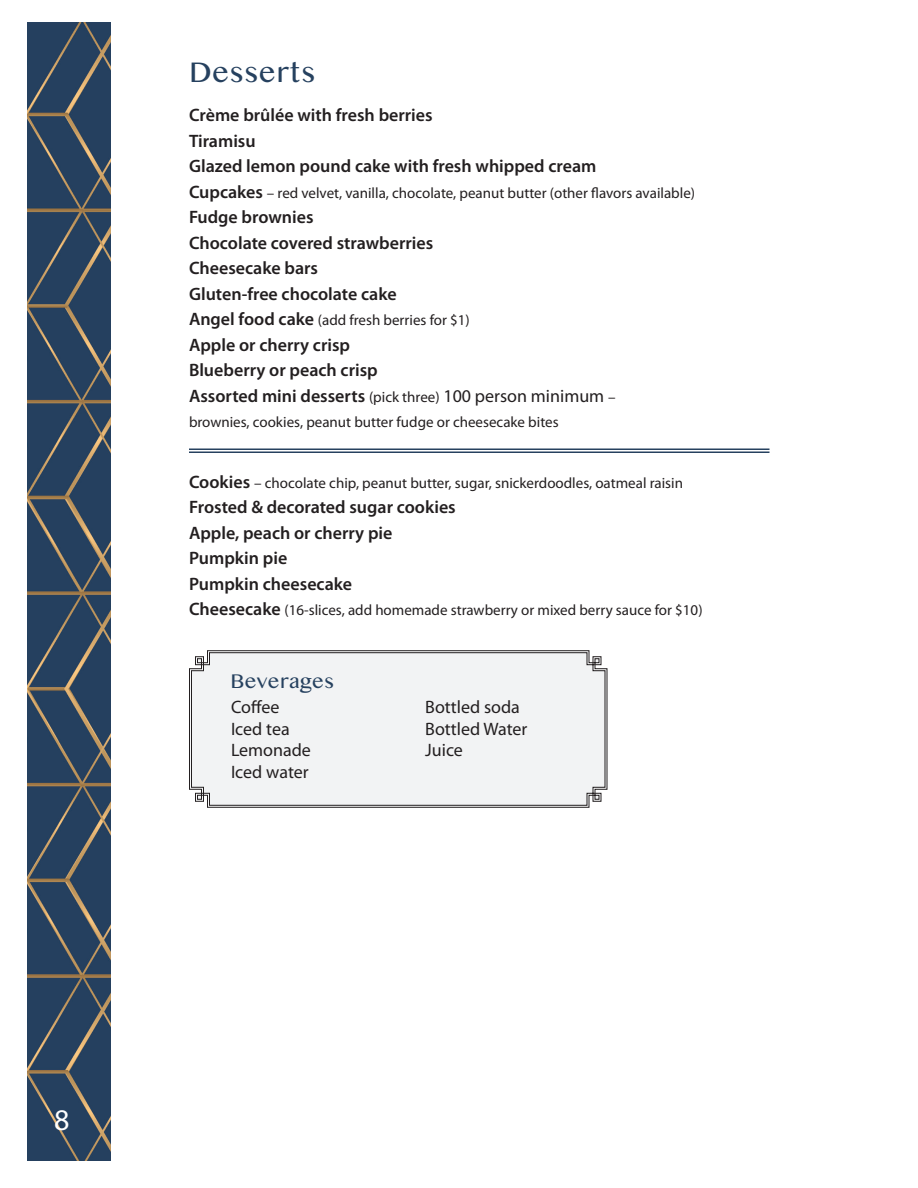
<style>
.page{position:relative;width:918px;height:1188px;background:#fff}
.page>*{position:absolute;margin:0;border:0;box-sizing:border-box;transform-origin:0 0}
.Headers{font:30px "Myanmar MN";color:#26415f}
.t1{font:30px "Myriad Pro";color:#fff}
.Subhead{font:21px "Myanmar MN";color:#26415f}
.t2{font:600 18px "Myriad Pro";color:#231f20}
.t3{font:18px/21.6px "Myriad Pro";color:#231f20}
.t4{font:15px "Myriad Pro";color:#231f20}
.s1{font-weight:600;font-size:18px}
.s2{font-weight:400;font-size:15px}
.s3{font-weight:400}
</style>
<div class="page">
<img style="left:27px;top:22px;width:84px;height:1139px">
<hr style="left:189px;top:449px;width:581px;height:1px;background:#26415f">
<hr style="left:189px;top:452px;width:581px;height:1px;background:#26415f">
<svg style="left:189px;top:650px;width:419px;height:158px"></svg>
<div style="left:191px;top:652px;width:415px;height:154px;background:#f2f3f4"></div>
<p class="Headers" style="left:189px;top:54px;width:128px">Desserts</p>
<p class="t2" style="left:189px;top:104px;width:245px">Crème brûlée with fresh berries</p>
<p class="t2" style="left:189px;top:129px;width:68px">Tiramisu</p>
<p class="t2" style="left:189px;top:155px;width:409px">Glazed lemon pound cake with fresh whipped cream</p>
<p class="t4" style="left:189px;top:183px;width:508px"><span class="s1">Cupcakes</span> – red velvet, vanilla, chocolate, peanut butter (other flavors available)</p>
<p class="t2" style="left:189px;top:206px;width:126px">Fudge brownies</p>
<p class="t2" style="left:189px;top:231px;width:246px">Chocolate covered strawberries</p>
<p class="t2" style="left:189px;top:257px;width:131px">Cheesecake bars</p>
<p class="t2" style="left:189px;top:282px;width:209px">Gluten-free chocolate cake</p>
<p class="t4" style="left:189px;top:311px;width:282px"><span class="s1">Angel food cake</span> (add fresh berries for $1)</p>
<p class="t2" style="left:189px;top:333px;width:163px">Apple or cherry crisp</p>
<p class="t2" style="left:189px;top:359px;width:190px">Blueberry or peach crisp</p>
<p class="t2" style="left:189px;top:384px;width:428px">Assorted mini desserts <span class="s2">(pick three)</span> <span class="s3">100 person minimum</span> <span class="s2">–</span></p>
<p class="t4" style="left:189px;top:413px;width:371px">brownies, cookies, peanut butter fudge or cheesecake bites</p>
<p class="t4" style="left:189px;top:473px;width:496px"><span class="s1">Cookies</span> – chocolate chip, peanut butter, sugar, snickerdoodles, oatmeal raisin</p>
<p class="t2" style="left:189px;top:496px;width:268px">Frosted &amp; decorated sugar cookies</p>
<p class="t2" style="left:189px;top:521px;width:205px">Apple, peach or cherry pie</p>
<p class="t2" style="left:189px;top:547px;width:100px">Pumpkin pie</p>
<p class="t2" style="left:189px;top:572px;width:165px">Pumpkin cheesecake</p>
<p class="t4" style="left:189px;top:601px;width:515px"><span class="s1">Cheesecake</span> (16-slices, add homemade strawberry or mixed berry sauce for $10)</p>
<p class="Subhead" style="left:231px;top:668px;width:105px">Beverages</p>
<p class="t3" style="left:231px;top:696px;width:50px">Coffee</p>
<p class="t3" style="left:231px;top:717px;width:60px">Iced tea</p>
<p class="t3" style="left:231px;top:739px;width:81px">Lemonade</p>
<p class="t3" style="left:231px;top:761px;width:79px">Iced water</p>
<p class="t3" style="left:425px;top:696px;width:104px">Bottled soda<br>Bottled Water<br>Juice</p>
<h1 class="t1" style="left:54px;top:1101px;width:17px">8</h1>
</div>
